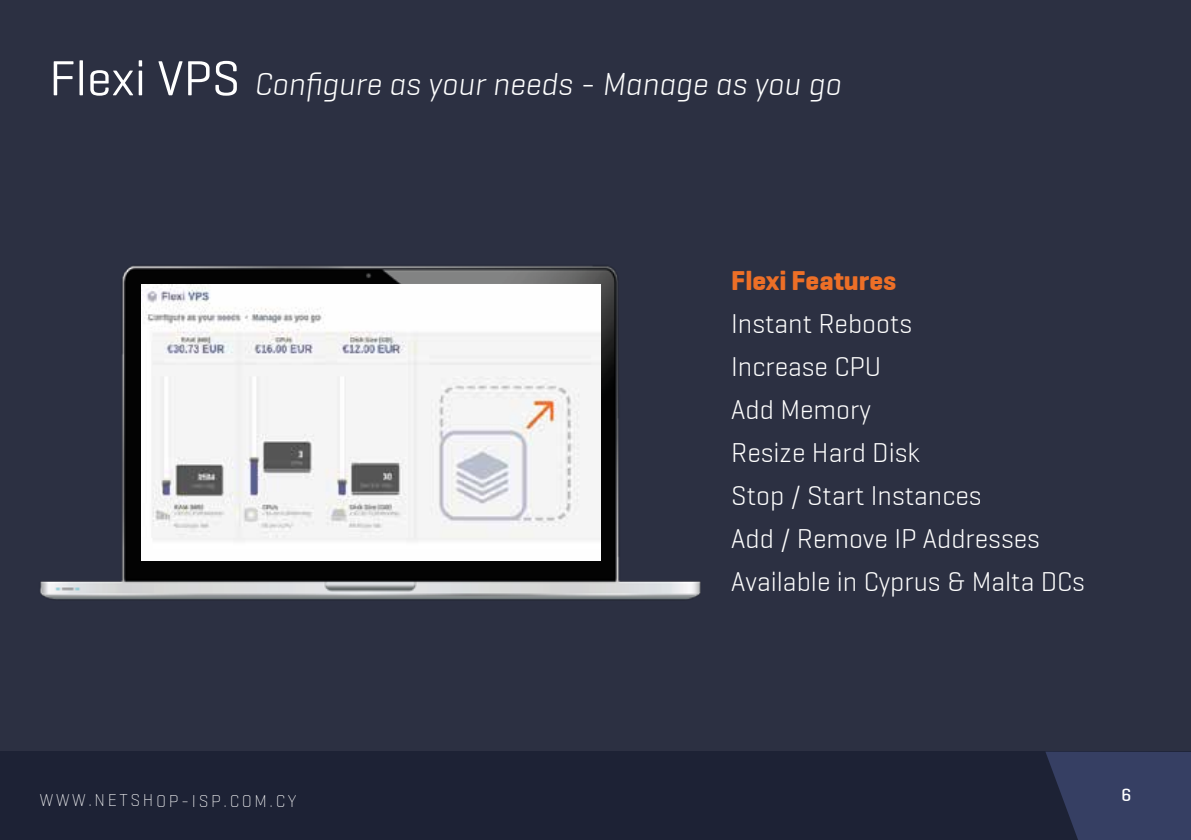
<style>
.page{position:relative;width:1191px;height:840px;background:#fff}
.page>*{position:absolute;margin:0;border:0;box-sizing:border-box;transform-origin:0 0}
.t1{font:italic 300 32px "Geogrotesque";color:#fff}
.t2{font:300 27.4px/43px "Geogrotesque";color:#fff}
.t3{font:700 27.4px "Geogrotesque";color:#ed6f27}
.t4{font:500 18px "Geogrotesque";color:#fff}
.t5{font:200 17.4px "Geogrotesque";letter-spacing:.15em;color:#fff}
.s1{font-weight:400;font-style:normal;font-size:50px}
</style>
<div class="page">
<div style="left:0;top:0;width:1191px;height:771px;background:#2c3042"></div>
<div style="left:0;top:751px;width:1191px;height:88px;background:#1d2235"></div>
<svg style="left:1045px;top:751px;width:146px;height:88px;background:#323b5d"></svg>
<img style="left:40px;top:266px;width:661px;height:334px">
<img style="left:141px;top:284px;width:459px;height:276px">
<p class="t1" style="left:49px;top:67px;width:793px"><span class="s1">Flexi VPS</span> Configure as your needs - Manage as you go</p>
<p class="t3" style="left:731px;top:265px;width:167px">Flexi Features</p>
<p class="t2" style="left:731px;top:302px;width:355px">Instant Reboots<br>Increase CPU<br>Add Memory<br>Resize Hard Disk<br>Stop / Start Instances<br>Add / Remove IP Addresses<br>Available in Cyprus &amp; Malta DCs</p>
<p class="t5" style="left:40px;top:790px;width:258px">WWW.NETSHOP-ISP.COM.CY</p>
<p class="t4" style="left:1121px;top:784px;width:11px">6</p>
</div>
